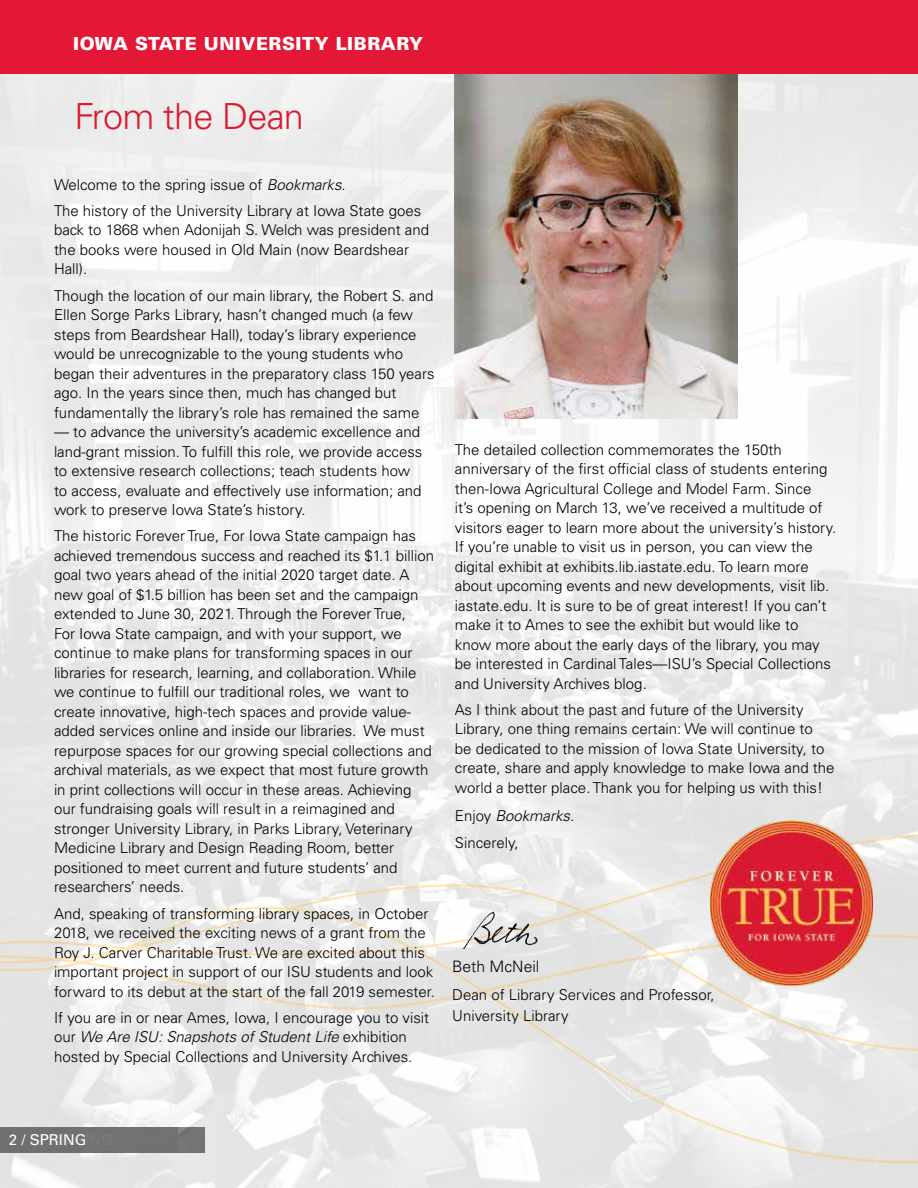
<style>
.page{position:relative;width:918px;height:1188px;background:#fff}
.page>*{position:absolute;margin:0;border:0;box-sizing:border-box;transform-origin:0 0}
.t1{font:300 36px "Univers LT Std";letter-spacing:-.02em;color:#da1a32}
.t2{font:900 18px "Univers LT Std";letter-spacing:.03em;color:#fff}
.t3{font:300 15.75px "Univers LT Std";color:#000}
.t4{font:300 15px/19.5px "Univers LT Std";color:#000}
.t5{font:15px "Univers LT Std";color:#fff}
.s1{font-style:italic}
</style>
<div class="page">
<img style="left:0;top:73px;width:918px;height:757px">
<img style="left:455px;top:73px;width:282px;height:346px">
<svg style="left:0;top:830px;width:918px;height:358px"></svg>
<div style="left:0;top:0;width:918px;height:73px;background:#e31837"></div>
<img style="left:455px;top:903px;width:87px;height:46px">
<img style="left:711px;top:821px;width:162px;height:164px">
<div style="left:0;top:1127px;width:178px;height:26px;background:#707272"></div>
<p class="t2" style="left:73px;top:32px;width:352px">IOWA STATE UNIVERSITY LIBRARY</p>
<p class="t2" style="left:68px;top:43px;width:352px">IOWA STATE UNIVERSITY LIBRARY</p>
<h1 class="t1" style="left:75px;top:95px;width:231px">From the Dean</h1>
<p class="t4" style="left:54px;top:171px;width:369px;line-height:26.2px">Welcome to the spring issue of <span class="s1">Bookmarks</span>.<br>The history of the University Library at Iowa State goes</p>
<p class="t4" style="left:54px;top:220px;width:377px">back to 1868 when Adonijah S. Welch was president and the books were housed in Old Main (now Beardshear<br>Hall).</p>
<p class="t4" style="left:54px;top:286px;width:382px">Though the location of our main library, the Robert S. and Ellen Sorge Parks Library, hasn’t changed much (a few steps from Beardshear Hall), today’s library experience would be unrecognizable to the young students who began their adventures in the preparatory class 150 years ago. In the years since then, much has changed but fundamentally the library’s role has remained the same</p>
<p class="t4" style="left:54px;top:422px;width:370px">— to advance the university’s academic excellence and land-grant mission. To fulfill this role, we provide access to extensive research collections; teach students how to access, evaluate and effectively use information; and work to preserve Iowa State’s history.</p>
<p class="t4" style="left:54px;top:526px;width:382px">The historic Forever True, For Iowa State campaign has achieved tremendous success and reached its $1.1 billion goal two years ahead of the initial 2020 target date. A new goal of $1.5 billion has been set and the campaign extended to June 30, 2021. Through the Forever True,<br>For Iowa State campaign, and with your support, we continue to make plans for transforming spaces in our libraries for research, learning, and collaboration. While we continue to fulfill our traditional roles, we want to create innovative, high-tech spaces and provide value&shy;added services online and inside our libraries. We must repurpose spaces for our growing special collections and archival materials, as we expect that most future growth in print collections will occur in these areas. Achieving our fundraising goals will result in a reimagined and stronger University Library, in Parks Library, Veterinary Medicine Library and Design Reading Room, better positioned to meet current and future students’ and researchers’ needs.</p>
<p class="t4" style="left:54px;top:904px;width:382px">And, speaking of transforming library spaces, in October 2018, we received the exciting news of a grant from the Roy J. Carver Charitable Trust. We are excited about this important project in support of our ISU students and look forward to its debut at the start of the fall 2019 semester.</p>
<p class="t4" style="left:54px;top:1008px;width:377px">If you are in or near Ames, Iowa, I encourage you to visit our <span class="s1">We Are ISU: Snapshots of Student Life</span> exhibition hosted by Special Collections and University Archives.</p>
<p class="t4" style="left:455px;top:440px;width:383px">The detailed collection commemorates the 150th anniversary of the first official class of students entering then-Iowa Agricultural College and Model Farm. Since<br>it’s opening on March 13, we’ve received a multitude of visitors eager to learn more about the university’s history.<br>If you’re unable to visit us in person, you can view the digital exhibit at exhibits.lib.iastate.edu. To learn more about upcoming events and new developments, visit lib. iastate.edu. It is sure to be of great interest! If you can’t make it to Ames to see the exhibit but would like to know more about the early days of the library, you may be interested in Cardinal Tales—ISU’s Special Collections and University Archives blog.</p>
<p class="t4" style="left:455px;top:700px;width:381px">As I think about the past and future of the University Library, one thing remains certain: We will continue to<br>be dedicated to the mission of Iowa State University, to create, share and apply knowledge to make Iowa and the world a better place. Thank you for helping us with this!</p>
<p class="t4" style="left:455px;top:802px;width:121px;line-height:27.8px">Enjoy <span class="s1">Bookmarks</span>.<br>Sincerely,</p>
<p class="t3" style="left:452px;top:957px;width:89px">Beth McNeil</p>
<p class="t4" style="left:452px;top:984px;width:264px;line-height:21px">Dean of Library Services and Professor,<br>University Library</p>
<p class="t5" style="left:9px;top:1131px;width:79px">2 / SPRING</p>
<p class="t5" style="left:35px;top:1131px;width:79px">2 / SPRING</p>
</div>
